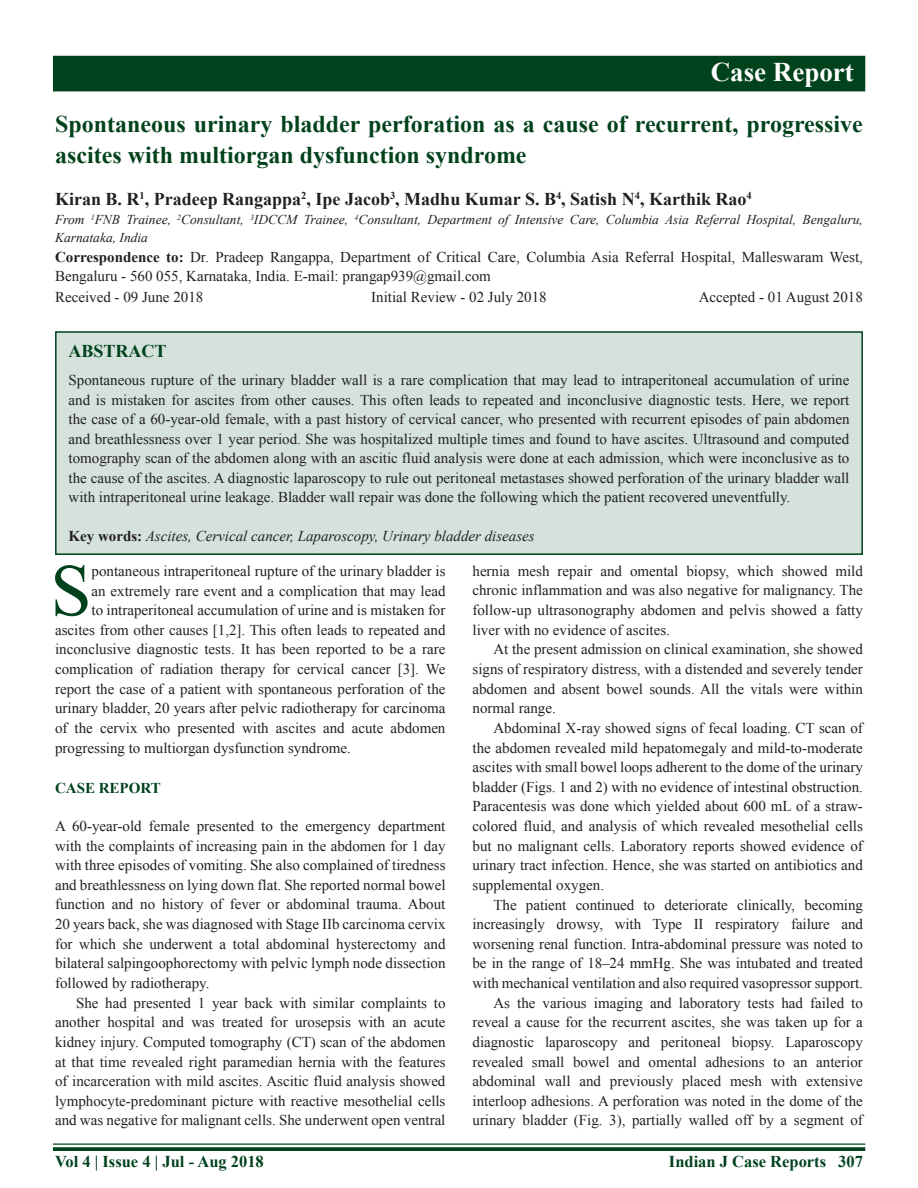
<style>
.page{position:relative;width:918px;height:1188px;background:#fff}
.page>*{position:absolute;margin:0;border:0;box-sizing:border-box;transform-origin:0 0}
.DROP_CAP_TX{font:73.95px "Times New Roman";color:#00421c}
.AH{font:700 27px "Times New Roman";color:#fff}
.AT{font:700 24px/31.5px "Times New Roman";color:#00421c}
.AU{font:700 18px "Times New Roman";color:#231f20}
.ABSH{font:700 18px "Times New Roman";color:#00421c}
.RF{font:700 16.5px "Times New Roman";color:#00421c}
.TX{font:15px/19.6px "Times New Roman";color:#231f20;text-align:justify}
.ABS{font:15px/19.5px "Times New Roman";color:#231f20;text-align:justify}
.DROP_CAP_TX-2{font:15px "Times New Roman";color:#231f20}
.TXFL{font:15px/19.6px "Times New Roman";color:#231f20;text-align:justify}
.ADD{font:15px/19.5px "Times New Roman";color:#231f20}
.KWD{font:italic 15px "Times New Roman";color:#231f20}
.HIS{font:15px "Times New Roman";color:#231f20}
.t1{font:700 15px "Times New Roman";color:#00421c}
.AFF{font:italic 13.5px/18px "Times New Roman";color:#231f20}
.s1{font-weight:700}
.s2{font-weight:700;font-style:normal}
</style>
<div class="page">
<hr style="left:53px;top:1143px;width:812px;height:2px;background:#00421c">
<svg style="left:53px;top:1147px;width:812px;height:4px;background:#0f4d29"></svg>
<div style="left:53px;top:56px;width:812px;height:35px;background:#00421c"></div>
<div style="left:56px;top:332px;width:806px;height:222px;background:#d4e2db"></div>
<div style="left:55px;top:331px;width:808px;height:224px;border:2px solid #00421c"></div>
<p class="AH" style="left:711px;top:53px;width:145px">Case Report</p>
<p class="AT" style="left:55px;top:107px;width:809px">Spontaneous urinary bladder perforation as a cause of recurrent, progressive ascites with multiorgan dysfunction syndrome</p>
<p class="AU" style="left:55px;top:186px;width:698px">Kiran B. R<sup>1</sup>, Pradeep Rangappa<sup>2</sup>, Ipe Jacob<sup>3</sup>, Madhu Kumar S. B<sup>4</sup>, Satish N<sup>4</sup>, Karthik Rao<sup>4</sup></p>
<p class="AFF" style="left:55px;top:210px;width:809px">From <sup>1</sup>FNB Trainee, <sup>2</sup>Consultant, <sup>3</sup>IDCCM Trainee, <sup>4</sup>Consultant, Department of Intensive Care, Columbia Asia Referral Hospital, Bengaluru,<br>Karnataka, India</p>
<p class="ADD" style="left:55px;top:247px;width:809px"><span class="s1">Correspondence to:</span> Dr. Pradeep Rangappa, Department of Critical Care, Columbia Asia Referral Hospital, Malleswaram West,<br>Bengaluru - 560 055, Karnataka, India. E-mail: prangap939@gmail.com</p>
<p class="HIS" style="left:55px;top:286px;width:150px">Received - 09 June 2018</p>
<p class="HIS" style="left:371px;top:286px;width:177px">Initial Review - 02 July 2018</p>
<p class="HIS" style="left:699px;top:286px;width:166px">Accepted - 01 August 2018</p>
<p class="ABSH" style="left:69px;top:338px;width:100px">ABSTRACT</p>
<p class="ABS" style="left:69px;top:370px;width:782px">Spontaneous rupture of the urinary bladder wall is a rare complication that may lead to intraperitoneal accumulation of urine and is mistaken for ascites from other causes. This often leads to repeated and inconclusive diagnostic tests. Here, we report the case of a 60-year-old female, with a past history of cervical cancer, who presented with recurrent episodes of pain abdomen and breathlessness over 1 year period. She was hospitalized multiple times and found to have ascites. Ultrasound and computed tomography scan of the abdomen along with an ascitic fluid analysis were done at each admission, which were inconclusive as to the cause of the ascites. A diagnostic laparoscopy to rule out peritoneal metastases showed perforation of the urinary bladder wall with intraperitoneal urine leakage. Bladder wall repair was done the following which the patient recovered uneventfully.</p>
<p class="KWD" style="left:69px;top:526px;width:468px"><span class="s2">Key words:</span> Ascites, Cervical cancer, Laparoscopy, Urinary bladder diseases</p>
<p class="DROP_CAP_TX" style="left:50px;top:541px;width:43px">S</p>
<p class="DROP_CAP_TX-2" style="left:92px;top:561px;width:355px">pontaneous intraperitoneal rupture of the urinary bladder is</p>
<p class="DROP_CAP_TX-2" style="left:92px;top:581px;width:355px">an extremely rare event and a complication that may lead</p>
<p class="DROP_CAP_TX-2" style="left:92px;top:600px;width:355px">to intraperitoneal accumulation of urine and is mistaken for</p>
<p class="DROP_CAP_TX-2" style="left:55px;top:620px;width:392px">ascites from other causes [1,2]. This often leads to repeated and</p>
<p class="DROP_CAP_TX-2" style="left:55px;top:639px;width:392px">inconclusive diagnostic tests. It has been reported to be a rare</p>
<p class="DROP_CAP_TX-2" style="left:55px;top:659px;width:392px">complication of radiation therapy for cervical cancer [3]. We</p>
<p class="DROP_CAP_TX-2" style="left:55px;top:679px;width:392px">report the case of a patient with spontaneous perforation of the</p>
<p class="DROP_CAP_TX-2" style="left:55px;top:698px;width:392px">urinary bladder, 20 years after pelvic radiotherapy for carcinoma</p>
<p class="DROP_CAP_TX-2" style="left:55px;top:718px;width:392px">of the cervix who presented with ascites and acute abdomen</p>
<p class="DROP_CAP_TX-2" style="left:55px;top:738px;width:297px">progressing to multiorgan dysfunction syndrome.</p>
<h1 class="t1" style="left:55px;top:778px;width:107px">CASE REPORT</h1>
<p class="TXFL" style="left:55px;top:816px;width:392px">A 60-year-old female presented to the emergency department with the complaints of increasing pain in the abdomen for 1 day with three episodes of vomiting. She also complained of tiredness and breathlessness on lying down flat. She reported normal bowel function and no history of fever or abdominal trauma. About 20 years back, she was diagnosed with Stage IIb carcinoma cervix for which she underwent a total abdominal hysterectomy and bilateral salpingoophorectomy with pelvic lymph node dissection followed by radiotherapy.</p>
<p class="TX" style="left:55px;top:993px;width:392px;text-indent:21px">She had presented 1 year back with similar complaints to another hospital and was treated for urosepsis with an acute kidney injury. Computed tomography (CT) scan of the abdomen at that time revealed right paramedian hernia with the features of incarceration with mild ascites. Ascitic fluid analysis showed lymphocyte-predominant picture with reactive mesothelial cells and was negative for malignant cells. She underwent open ventral</p>
<p class="TX" style="left:472px;top:561px;width:392px">hernia mesh repair and omental biopsy, which showed mild chronic inflammation and was also negative for malignancy. The follow-up ultrasonography abdomen and pelvis showed a fatty liver with no evidence of ascites.</p>
<p class="TX" style="left:472px;top:639px;width:392px;text-indent:21px">At the present admission on clinical examination, she showed signs of respiratory distress, with a distended and severely tender abdomen and absent bowel sounds. All the vitals were within normal range.</p>
<p class="TX" style="left:472px;top:718px;width:392px;text-indent:21px">Abdominal X-ray showed signs of fecal loading. CT scan of the abdomen revealed mild hepatomegaly and mild-to-moderate ascites with small bowel loops adherent to the dome of the urinary bladder (Figs. 1 and 2) with no evidence of intestinal obstruction.<br>Paracentesis was done which yielded about 600 mL of a straw&shy;colored fluid, and analysis of which revealed mesothelial cells but no malignant cells. Laboratory reports showed evidence of urinary tract infection. Hence, she was started on antibiotics and supplemental oxygen.</p>
<p class="TX" style="left:472px;top:894px;width:392px;text-indent:21px">The patient continued to deteriorate clinically, becoming increasingly drowsy, with Type II respiratory failure and worsening renal function. Intra-abdominal pressure was noted to be in the range of 18–24 mmHg. She was intubated and treated with mechanical ventilation and also required vasopressor support.</p>
<p class="TX" style="left:472px;top:993px;width:392px;text-indent:21px">As the various imaging and laboratory tests had failed to reveal a cause for the recurrent ascites, she was taken up for a diagnostic laparoscopy and peritoneal biopsy. Laparoscopy revealed small bowel and omental adhesions to an anterior abdominal wall and previously placed mesh with extensive interloop adhesions. A perforation was noted in the dome of the urinary bladder (Fig. 3), partially walled off by a segment of</p>
<p class="RF" style="left:55px;top:1150px;width:210px">Vol 4 | Issue 4 | Jul - Aug 2018</p>
<p class="RF" style="left:669px;top:1150px;width:195px">Indian J Case Reports 307</p>
</div>
